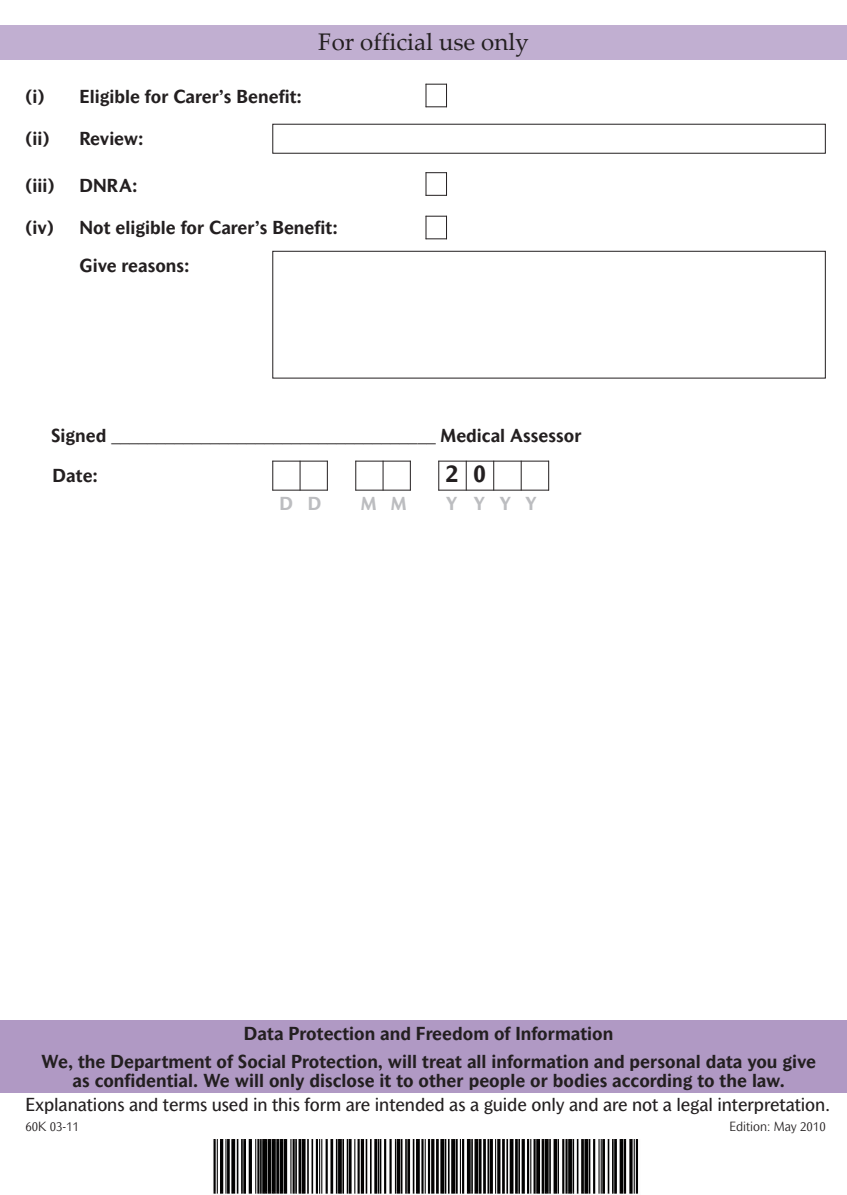
<style>
.page{position:relative;width:847px;height:1195px;background:#fff}
.page>*{position:absolute;margin:0;border:0;box-sizing:border-box;transform-origin:0 0}
.t1{font:24px "Palatino Linotype";color:#231f20}
.t2{font:700 24px "Mahsuri Sans";color:#231f20}
.t3{font:700 18px/28px "Mahsuri Sans";color:#231f20;text-align:center}
.t4{font:18px "Mahsuri Sans";letter-spacing:-.005em;color:#231f20}
.t5{font:700 18px "Mahsuri Sans";color:#bcbdc0}
.t6{font:300 12.75px "Mahsuri Sans";color:#231f20}
</style>
<div class="page">
<div style="left:0;top:26px;width:846px;height:34px;background:#c1afd1"></div>
<svg style="left:272px;top:462px;width:1px;height:28px"></svg>
<svg style="left:299px;top:462px;width:1px;height:28px"></svg>
<svg style="left:327px;top:461px;width:1px;height:29px"></svg>
<hr style="left:272px;top:461px;width:55px;height:1px;background:#231f20">
<hr style="left:272px;top:490px;width:55px;height:1px;background:#231f20">
<svg style="left:355px;top:462px;width:1px;height:28px"></svg>
<svg style="left:382px;top:462px;width:1px;height:28px"></svg>
<svg style="left:410px;top:461px;width:1px;height:29px"></svg>
<hr style="left:355px;top:461px;width:55px;height:1px;background:#231f20">
<hr style="left:355px;top:490px;width:55px;height:1px;background:#231f20">
<svg style="left:438px;top:462px;width:1px;height:28px"></svg>
<svg style="left:465px;top:462px;width:1px;height:28px"></svg>
<svg style="left:493px;top:462px;width:1px;height:28px"></svg>
<svg style="left:520px;top:462px;width:1px;height:28px"></svg>
<svg style="left:548px;top:462px;width:1px;height:28px"></svg>
<hr style="left:438px;top:461px;width:111px;height:1px;background:#231f20">
<hr style="left:438px;top:490px;width:111px;height:1px;background:#231f20">
<div style="left:272px;top:251px;width:553px;height:127px;border:1px solid #231f20"></div>
<div style="left:272px;top:124px;width:553px;height:30px;border:1px solid #231f20"></div>
<div style="left:0;top:1020px;width:846px;height:73px;background:#b099c4"></div>
<svg style="left:425px;top:84px;width:22px;height:23px"></svg>
<svg style="left:425px;top:172px;width:22px;height:24px"></svg>
<svg style="left:425px;top:216px;width:22px;height:23px"></svg>
<img style="left:213px;top:1140px;width:426px;height:54px">
<p class="t3" style="left:26px;top:84px;width:278px">(i) Eligible for Carer’s Benefit:</p>
<p class="t3" style="left:26px;top:126px;width:120px">(ii) Review:</p>
<h1 class="t1" style="left:318px;top:33px;width:212px">For official use only</h1>
<p class="t3" style="left:26px;top:172px;width:30px">(iii)</p>
<p class="t3" style="left:80px;top:172px;width:59px">DNRA:</p>
<p class="t3" style="left:26px;top:215px;width:313px">(iv) Not eligible for Carer’s Benefit:</p>
<p class="t3" style="left:80px;top:253px;width:112px">Give reasons:</p>
<p class="t3" style="left:51px;top:423px;width:531px">Signed ____________________________________ Medical Assessor</p>
<p class="t3" style="left:53px;top:463px;width:47px">Date:</p>
<h1 class="t2" style="left:445px;top:465px;width:42px">2 0</h1>
<p class="t5" style="left:279px;top:497px;width:43px">D D</p>
<p class="t5" style="left:361px;top:497px;width:47px">M M</p>
<p class="t5" style="left:446px;top:497px;width:92px">Y Y Y Y</p>
<p class="t3" style="left:41px;top:1020px;width:775px">Data Protection and Freedom of Information<br>We, the Department of Social Protection, will treat all information and personal data you give</p>
<p class="t3" style="left:72px;top:1068px;width:713px">as confidential. We will only disclose it to other people or bodies according to the law.</p>
<p class="t4" style="left:26px;top:1097px;width:805px">Explanations and terms used in this form are intended as a guide only and are not a legal interpretation.</p>
<p class="t6" style="left:26px;top:1122px;width:55px">60K 03-11</p>
<p class="t6" style="left:729px;top:1122px;width:98px">Edition: May 2010</p>
</div>
